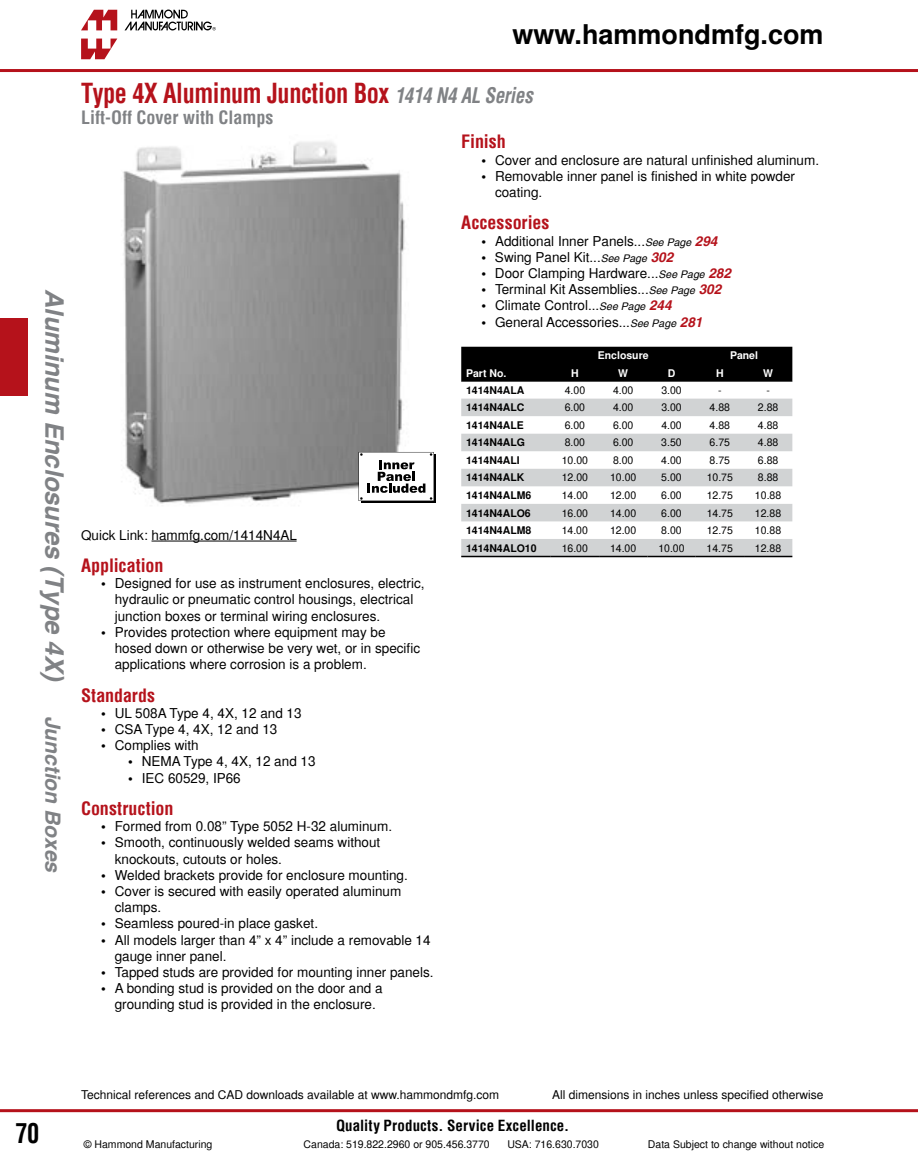
<style>
.page{position:relative;width:918px;height:1161px;background:#fff}
.page>*{position:absolute;margin:0;border:0;box-sizing:border-box;transform-origin:0 0}
.t1{font:700 condensed 27px "Helvetica";letter-spacing:-.015em;color:#b5121b;scale:.9 1}
.t2{font:700 27px "Helvetica";color:#000}
.t3{font:700 condensed 27px "Helvetica";color:#000;scale:.9 1}
.t4{font:italic 700 25.5px "Helvetica";color:#808285}
.t5{font:italic 700 21px "Helvetica";color:#808285}
.t6{font:700 condensed 18px "Helvetica";color:#b5121b}
.t7{font:700 condensed 18px "Helvetica";color:#808285}
.t8{font:700 condensed 15px "Helvetica";letter-spacing:.005em;color:#000}
.t9{font:13.5px/16.2px "Helvetica";color:#000}
.t10{font:12px "Helvetica";color:#000}
.t11{font:10.5px "Helvetica";color:#000}
.t12{font:700 10.5px "Helvetica";color:#000}
.t13{font:700 10.5px "Helvetica";color:#fff}
.s1{font-style:italic;font-size:21px;color:#808285}
.s2{font-style:italic;font-size:10.5px}
.s3{font-weight:700;font-style:italic;color:#b5121b}
</style>
<div class="page">
<hr style="left:0;top:69px;width:918px;height:3px;background:#b5121b">
<hr style="left:0;top:1109px;width:918px;height:3px;background:#b5121b">
<svg style="left:81px;top:10px;width:36px;height:20px"></svg>
<svg style="left:81px;top:39px;width:36px;height:20px"></svg>
<svg style="left:125px;top:10px;width:91px;height:21px"></svg>
<div style="left:0;top:318px;width:28px;height:78px;background:#b5121b"></div>
<hr style="left:152px;top:541px;width:145px;height:1px;background:#000">
<div style="left:461px;top:347px;width:331px;height:35px;background:#000"></div>
<svg style="left:461px;top:398px;width:331px;height:1px"></svg>
<svg style="left:461px;top:399px;width:331px;height:157px;fill:#d1d3d4"></svg>
<hr style="left:461px;top:556px;width:90px;height:1px;background:#000">
<hr style="left:551px;top:556px;width:48px;height:1px;background:#000">
<hr style="left:599px;top:556px;width:48px;height:1px;background:#000">
<hr style="left:647px;top:556px;width:49px;height:1px;background:#000">
<hr style="left:696px;top:556px;width:48px;height:1px;background:#000">
<hr style="left:744px;top:556px;width:48px;height:1px;background:#000">
<img style="left:123px;top:141px;width:282px;height:363px">
<div style="left:361px;top:454px;width:75px;height:49px;background:#000"></div>
<svg style="left:359px;top:452px;width:75px;height:49px"></svg>
<h2 class="t4" style="left:70px;top:289px;width:394px;rotate:90deg">Aluminum Enclosures (Type 4X)</h2>
<h3 class="t5" style="left:66px;top:716px;width:158px;rotate:90deg">Junction Boxes</h3>
<h1 class="t2" style="left:513px;top:19px;width:313px">www.hammondmfg.com</h1>
<h1 class="t1" style="left:81px;top:75px;width:503px">Type 4X Aluminum Junction Box <span class="s1">1414 N4 AL Series</span></h1>
<h3 class="t7" style="left:81px;top:106px;width:194px">Lift-Off Cover with Clamps</h3>
<p class="t9" style="left:81px;top:527px;width:218px">Quick Link: hammfg.com/1414N4AL</p>
<h3 class="t6" style="left:81px;top:554px;width:84px">Application</h3>
<p class="t9" style="left:115px;top:575px;width:311px;text-indent:-14px">• Designed for use as instrument enclosures, electric, hydraulic or pneumatic control housings, electrical junction boxes or terminal wiring enclosures.</p>
<p class="t9" style="left:115px;top:624px;width:307px;text-indent:-14px">• Provides protection where equipment may be hosed down or otherwise be very wet, or in specific applications where corrosion is a problem.</p>
<h3 class="t6" style="left:81px;top:683px;width:76px">Standards</h3>
<p class="t9" style="left:101px;top:705px;width:202px">• UL 508A Type 4, 4X, 12 and 13</p>
<p class="t9" style="left:101px;top:721px;width:178px">• CSA Type 4, 4X, 12 and 13</p>
<p class="t9" style="left:101px;top:737px;width:99px">• Complies with</p>
<p class="t9" style="left:128px;top:754px;width:189px">• NEMA Type 4, 4X, 12 and 13</p>
<p class="t9" style="left:128px;top:770px;width:114px">• IEC 60529, IP66</p>
<h3 class="t6" style="left:81px;top:797px;width:94px">Construction</h3>
<p class="t9" style="left:101px;top:818px;width:290px">• Formed from 0. 08” Type 5052 H-32 aluminum.</p>
<p class="t9" style="left:115px;top:835px;width:267px;text-indent:-14px">• Smooth, continuously welded seams without knockouts, cutouts or holes.</p>
<p class="t9" style="left:101px;top:867px;width:306px">• Welded brackets provide for enclosure mounting.</p>
<p class="t9" style="left:115px;top:883px;width:288px;text-indent:-14px">• Cover is secured with easily operated aluminum clamps.</p>
<p class="t9" style="left:101px;top:916px;width:216px">• Seamless poured-in place gasket.</p>
<p class="t9" style="left:115px;top:932px;width:317px;text-indent:-14px">• All models larger than 4” x 4” include a removable 14 gauge inner panel.</p>
<p class="t9" style="left:101px;top:964px;width:332px">• Tapped studs are provided for mounting inner panels.</p>
<p class="t9" style="left:101px;top:980px;width:283px;text-align:center">• A bonding stud is provided on the door and a grounding stud is provided in the enclosure.</p>
<h3 class="t6" style="left:461px;top:130px;width:46px">Finish</h3>
<p class="t9" style="left:482px;top:152px;width:337px">• Cover and enclosure are natural unfinished aluminum.</p>
<p class="t9" style="left:495px;top:168px;width:302px;text-indent:-14px">• Removable inner panel is finished in white powder coating.</p>
<h3 class="t6" style="left:461px;top:211px;width:90px">Accessories</h3>
<p class="t9" style="left:482px;top:233px;width:237px">• Additional Inner Panels... <span class="s2">See Page</span> <span class="s3">294</span></p>
<p class="t9" style="left:481px;top:249px;width:193px">• Swing Panel Kit... <span class="s2">See Page</span> <span class="s3">302</span></p>
<p class="t9" style="left:481px;top:265px;width:251px">• Door Clamping Hardware... <span class="s2">See Page</span> <span class="s3">282</span></p>
<p class="t9" style="left:482px;top:281px;width:241px">• Terminal Kit Assemblies... <span class="s2">See Page</span> <span class="s3">302</span></p>
<p class="t9" style="left:482px;top:297px;width:192px">• Climate Control... <span class="s2">See Page</span> <span class="s3">244</span></p>
<p class="t9" style="left:482px;top:314px;width:222px">• General Accessories... <span class="s2">See Page</span> <span class="s3">281</span></p>
<p class="t13" style="left:598px;top:350px;width:52px">Enclosure</p>
<p class="t13" style="left:730px;top:350px;width:30px">Panel</p>
<p class="t13" style="left:466px;top:367px;width:42px">Part No.</p>
<p class="t13" style="left:571px;top:367px;width:9px">H</p>
<p class="t13" style="left:618px;top:367px;width:11px">W</p>
<p class="t13" style="left:668px;top:367px;width:9px">D</p>
<p class="t13" style="left:716px;top:367px;width:9px">H</p>
<p class="t13" style="left:763px;top:367px;width:11px">W</p>
<p class="t12" style="left:466px;top:384px;width:60px">1414N4ALA</p>
<p class="t11" style="left:565px;top:384px;width:22px">4.00</p>
<p class="t11" style="left:613px;top:384px;width:22px">4.00</p>
<p class="t11" style="left:661px;top:384px;width:22px">3.00</p>
<p class="t11" style="left:718px;top:384px;width:5px">-</p>
<p class="t11" style="left:766px;top:384px;width:5px">-</p>
<p class="t12" style="left:466px;top:401px;width:60px">1414N4ALC</p>
<p class="t11" style="left:565px;top:401px;width:22px">6.00</p>
<p class="t11" style="left:613px;top:401px;width:22px">4.00</p>
<p class="t11" style="left:661px;top:401px;width:22px">3.00</p>
<p class="t11" style="left:710px;top:401px;width:22px">4.88</p>
<p class="t11" style="left:758px;top:401px;width:22px">2.88</p>
<p class="t12" style="left:466px;top:419px;width:59px">1414N4ALE</p>
<p class="t11" style="left:565px;top:419px;width:22px">6.00</p>
<p class="t11" style="left:613px;top:419px;width:22px">6.00</p>
<p class="t11" style="left:661px;top:419px;width:22px">4.00</p>
<p class="t11" style="left:710px;top:419px;width:22px">4.88</p>
<p class="t11" style="left:758px;top:419px;width:22px">4.88</p>
<p class="t12" style="left:466px;top:436px;width:60px">1414N4ALG</p>
<p class="t11" style="left:565px;top:436px;width:22px">8.00</p>
<p class="t11" style="left:613px;top:436px;width:22px">6.00</p>
<p class="t11" style="left:661px;top:436px;width:22px">3.50</p>
<p class="t11" style="left:710px;top:436px;width:22px">6.75</p>
<p class="t11" style="left:758px;top:436px;width:22px">4.88</p>
<p class="t12" style="left:466px;top:454px;width:55px">1414N4ALI</p>
<p class="t11" style="left:562px;top:454px;width:28px">10.00</p>
<p class="t11" style="left:613px;top:454px;width:22px">8.00</p>
<p class="t11" style="left:661px;top:454px;width:22px">4.00</p>
<p class="t11" style="left:710px;top:454px;width:22px">8.75</p>
<p class="t11" style="left:758px;top:454px;width:22px">6.88</p>
<p class="t12" style="left:466px;top:472px;width:60px">1414N4ALK</p>
<p class="t11" style="left:562px;top:472px;width:28px">12.00</p>
<p class="t11" style="left:610px;top:472px;width:28px">10.00</p>
<p class="t11" style="left:661px;top:472px;width:22px">5.00</p>
<p class="t11" style="left:707px;top:472px;width:28px">10.75</p>
<p class="t11" style="left:758px;top:472px;width:22px">8.88</p>
<p class="t12" style="left:466px;top:489px;width:67px">1414N4ALM6</p>
<p class="t11" style="left:562px;top:489px;width:28px">14.00</p>
<p class="t11" style="left:610px;top:489px;width:28px">12.00</p>
<p class="t11" style="left:661px;top:489px;width:22px">6.00</p>
<p class="t11" style="left:707px;top:489px;width:28px">12.75</p>
<p class="t11" style="left:755px;top:489px;width:28px">10.88</p>
<p class="t12" style="left:466px;top:507px;width:66px">1414N4ALO6</p>
<p class="t11" style="left:562px;top:507px;width:28px">16.00</p>
<p class="t11" style="left:610px;top:507px;width:28px">14.00</p>
<p class="t11" style="left:661px;top:507px;width:22px">6.00</p>
<p class="t11" style="left:707px;top:507px;width:28px">14.75</p>
<p class="t11" style="left:755px;top:507px;width:28px">12.88</p>
<p class="t12" style="left:466px;top:524px;width:67px">1414N4ALM8</p>
<p class="t11" style="left:562px;top:524px;width:28px">14.00</p>
<p class="t11" style="left:610px;top:524px;width:28px">12.00</p>
<p class="t11" style="left:661px;top:524px;width:22px">8.00</p>
<p class="t11" style="left:707px;top:524px;width:28px">12.75</p>
<p class="t11" style="left:755px;top:524px;width:28px">10.88</p>
<p class="t12" style="left:466px;top:542px;width:72px">1414N4ALO10</p>
<p class="t11" style="left:562px;top:542px;width:28px">16.00</p>
<p class="t11" style="left:610px;top:542px;width:28px">14.00</p>
<p class="t11" style="left:658px;top:542px;width:28px">10.00</p>
<p class="t11" style="left:707px;top:542px;width:28px">14.75</p>
<p class="t11" style="left:755px;top:542px;width:28px">12.88</p>
<h1 class="t3" style="left:15px;top:1116px;width:28px">70</h1>
<p class="t10" style="left:81px;top:1088px;width:420px">Technical references and CAD downloads available at www.hammondmfg.com</p>
<p class="t10" style="left:552px;top:1088px;width:273px">All dimensions in inches unless specified otherwise</p>
<p class="t8" style="left:336px;top:1115px;width:235px">Quality Products. Service Excellence.</p>
<p class="t11" style="left:84px;top:1139px;width:130px">© Hammond Manufacturing</p>
<p class="t11" style="left:304px;top:1139px;width:188px">Canada: 519.822.2960 or 905.456.3770</p>
<p class="t11" style="left:507px;top:1139px;width:93px">USA: 716.630.7030</p>
<p class="t11" style="left:648px;top:1139px;width:178px">Data Subject to change without notice</p>
</div>
